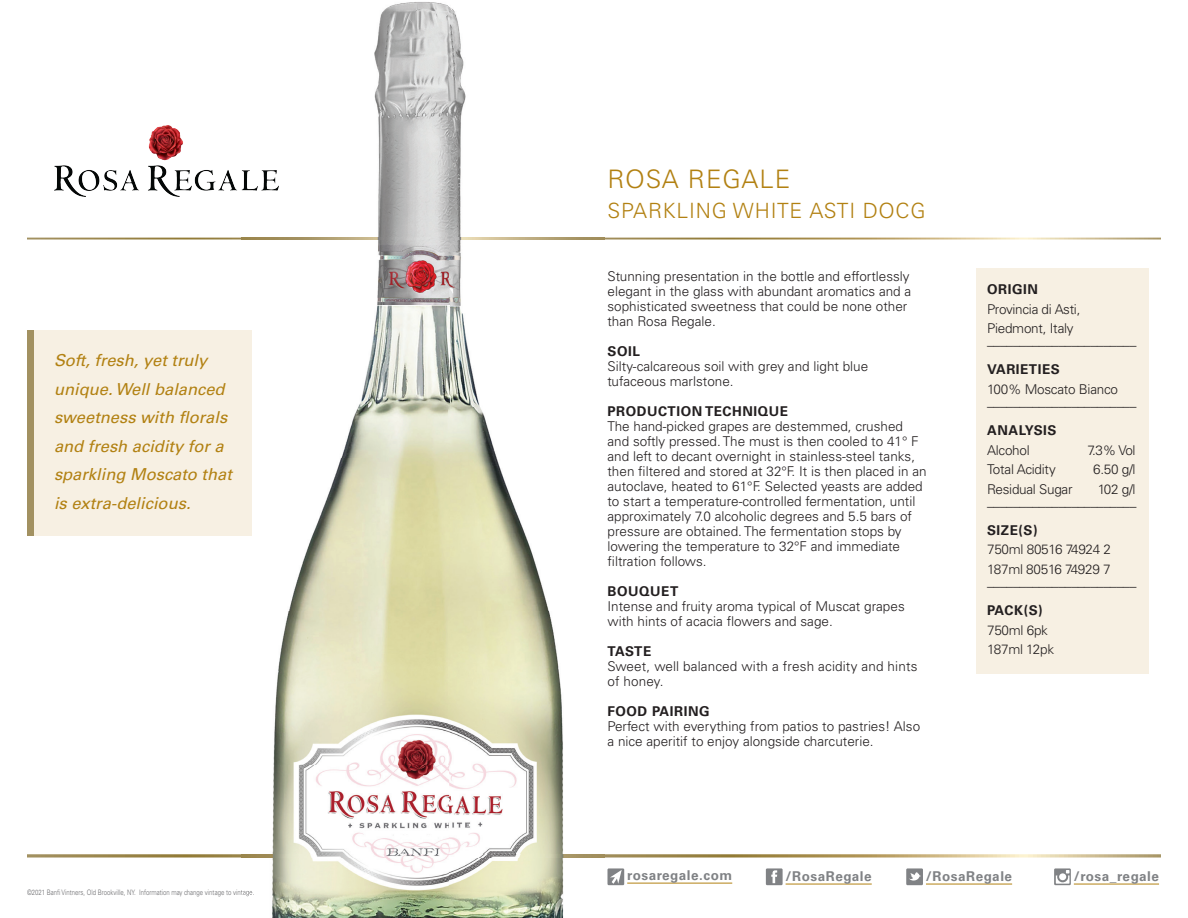
<style>
.page{position:relative;width:1188px;height:918px;background:#fff}
.page>*{position:absolute;margin:0;border:0;box-sizing:border-box;transform-origin:0 0}
.t1{font:300 25.5px "Univers";letter-spacing:.04em;color:#b28112}
.t2{font:300 21px "Univers";letter-spacing:.04em;color:#b28112}
.t3{font:italic 16.5px/28.5px "Univers";color:#b28112}
.t4{font:300 13.5px/15px "Univers";color:#231f20}
.t5{font:300 13.5px/19.5px "Univers";letter-spacing:-.02em;color:#231f20}
.t6{font:700 13.5px "Univers";letter-spacing:.04em;color:#231f20}
.t7{font:700 13.5px "Univers";letter-spacing:.04em;color:#808285}
.t8{font:300 7.5px "Univers";color:#67676a;scale:.8 1}
</style>
<div class="page">
<svg style="left:27px;top:238px;width:1134px;height:2px;background:#c3b389"></svg>
<svg style="left:27px;top:854px;width:1134px;height:4px;background:#bfae81"></svg>
<div style="left:976px;top:268px;width:173px;height:406px;background:#f7f0e3"></div>
<img style="left:242px;top:2px;width:363px;height:916px">
<img style="left:242px;top:238px;width:363px;height:2px">
<img style="left:242px;top:854px;width:363px;height:4px">
<svg style="left:242px;top:889px;width:12px;height:7px"></svg>
<hr style="left:926px;top:884px;width:86px;height:1px;background:#b28112">
<svg style="left:906px;top:868px;width:17px;height:17px"></svg>
<hr style="left:786px;top:884px;width:86px;height:1px;background:#b28112">
<svg style="left:766px;top:868px;width:17px;height:17px"></svg>
<hr style="left:627px;top:883px;width:105px;height:1px;background:#b28112">
<div style="left:607px;top:868px;width:17px;height:17px;background:#808285"></div>
<svg style="left:610px;top:870px;width:12px;height:14px"></svg>
<div style="left:27px;top:330px;width:225px;height:206px;background:#f7f0e3"></div>
<div style="left:27px;top:330px;width:7px;height:206px;background:#a29161"></div>
<svg style="left:1054px;top:868px;width:17px;height:17px"></svg>
<hr style="left:1074px;top:884px;width:85px;height:1px;background:#b28112">
<img style="left:55px;top:125px;width:224px;height:72px">
<p class="t3" style="left:54px;top:346px;width:179px">Soft, fresh, yet truly unique. Well balanced sweetness with florals and fresh acidity for a sparkling Moscato that is extra-delicious.</p>
<p class="t8" style="left:27px;top:888px;width:285px">©2021 Banfi Vintners, Old Brookville, NY. Information may change vintage to vintage.</p>
<h1 class="t1" style="left:608px;top:163px;width:184px">ROSA REGALE</h1>
<h2 class="t2" style="left:608px;top:198px;width:320px">SPARKLING WHITE ASTI DOCG</h2>
<p class="t4" style="left:608px;top:268px;width:305px">Stunning presentation in the bottle and effortlessly elegant in the glass with abundant aromatics and a sophisticated sweetness that could be none other than Rosa Regale.</p>
<p class="t6" style="left:608px;top:343px;width:34px">SOIL</p>
<p class="t4" style="left:608px;top:358px;width:262px">Silty-calcareous soil with grey and light blue tufaceous marlstone.</p>
<p class="t6" style="left:608px;top:403px;width:182px">PRODUCTION TECHNIQUE</p>
<p class="t4" style="left:608px;top:418px;width:321px">The hand-picked grapes are destemmed, crushed and softly pressed. The must is then cooled to 41° F and left to decant overnight in stainless-steel tanks, then filtered and stored at 32°F. It is then placed in an autoclave, heated to 61°F. Selected yeasts are added to start a temperature-controlled fermentation, until approximately 7.0 alcoholic degrees and 5.5 bars of pressure are obtained. The fermentation stops by lowering the temperature to 32°F and immediate filtration follows.</p>
<p class="t6" style="left:608px;top:583px;width:72px">BOUQUET</p>
<p class="t4" style="left:608px;top:598px;width:299px">Intense and fruity aroma typical of Muscat grapes with hints of acacia flowers and sage.</p>
<p class="t6" style="left:608px;top:643px;width:45px">TASTE</p>
<p class="t4" style="left:608px;top:658px;width:311px">Sweet, well balanced with a fresh acidity and hints of honey.</p>
<p class="t6" style="left:608px;top:703px;width:104px">FOOD PAIRING</p>
<p class="t4" style="left:608px;top:718px;width:314px">Perfect with everything from patios to pastries! Also a nice aperitif to enjoy alongside charcuterie.</p>
<p class="t6" style="left:987px;top:282px;width:52px">ORIGIN</p>
<p class="t5" style="left:987px;top:299px;width:95px">Provincia di Asti,<br>Piedmont, Italy</p>
<p class="t4" style="left:987px;top:333px;width:151px">_______________________</p>
<p class="t6" style="left:987px;top:362px;width:74px">VARIETIES</p>
<p class="t5" style="left:987px;top:383px;width:151px;line-height:12px">100% Moscato Bianco _______________________</p>
<p class="t6" style="left:987px;top:423px;width:71px">ANALYSIS</p>
<p class="t5" style="left:987px;top:440px;width:44px">Alcohol</p>
<p class="t4" style="left:1088px;top:442px;width:50px">7.3% Vol</p>
<p class="t5" style="left:987px;top:460px;width:70px">Total Acidity</p>
<p class="t4" style="left:1093px;top:462px;width:44px">6.50 g/l</p>
<p class="t5" style="left:987px;top:479px;width:87px">Residual Sugar</p>
<p class="t4" style="left:987px;top:483px;width:151px;line-height:12px;text-align:right">102 g/l _______________________</p>
<p class="t6" style="left:987px;top:522px;width:52px">SIZE(S)</p>
<p class="t5" style="left:987px;top:540px;width:125px">750ml 80516 74924 2<br>187ml 80516 74929 7</p>
<p class="t4" style="left:987px;top:574px;width:151px">_______________________</p>
<p class="t6" style="left:987px;top:603px;width:57px">PACK(S)</p>
<p class="t5" style="left:987px;top:620px;width:68px">750ml 6pk<br>187ml 12pk</p>
<p class="t7" style="left:627px;top:867px;width:107px">rosaregale.com</p>
<p class="t7" style="left:786px;top:868px;width:88px">/RosaRegale</p>
<p class="t7" style="left:926px;top:868px;width:88px">/RosaRegale</p>
<p class="t7" style="left:1074px;top:868px;width:87px">/rosa_regale</p>
</div>
